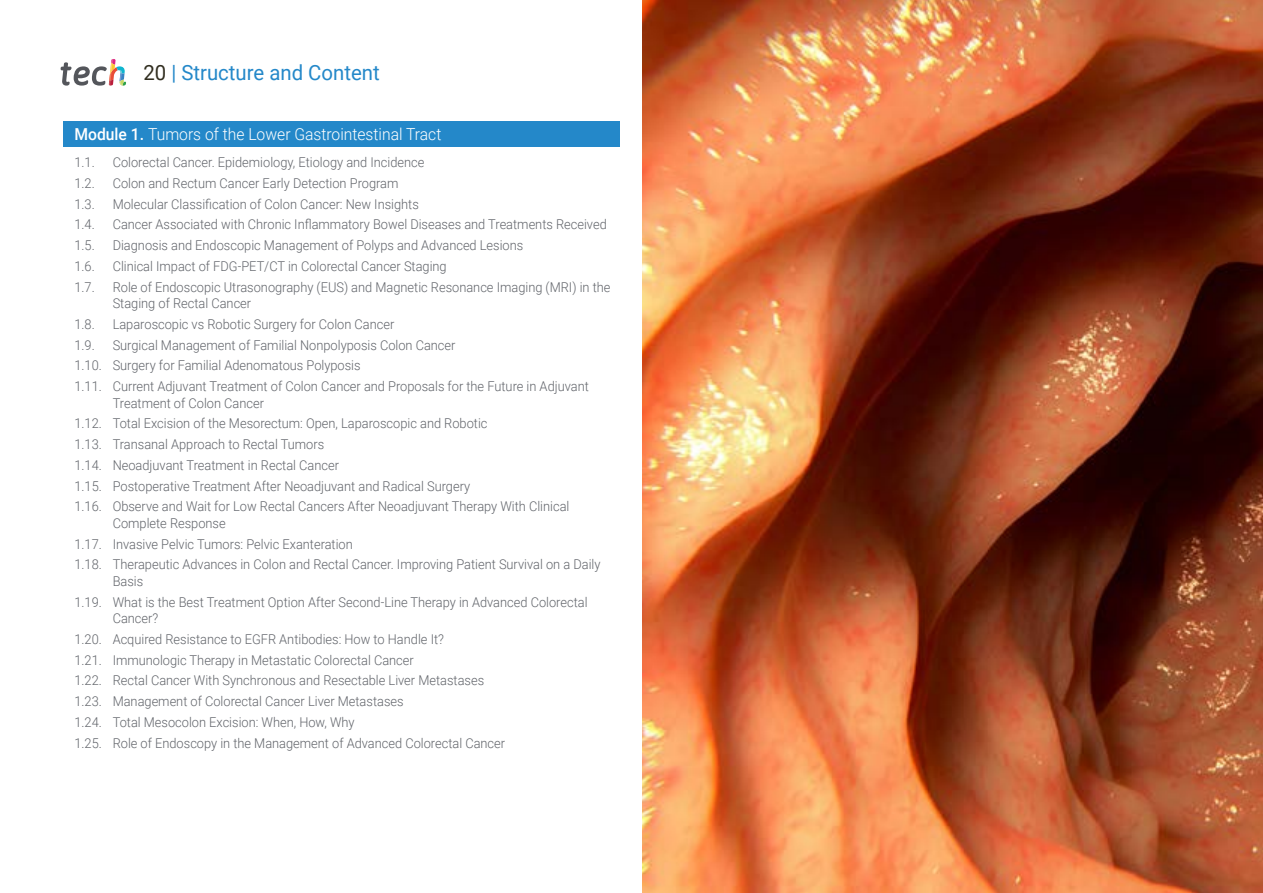
<style>
.page{position:relative;width:1263px;height:893px;background:#fff}
.page>*{position:absolute;margin:0;border:0;box-sizing:border-box;transform-origin:0 0}
.t1{font:21px "Roboto";color:#2488c9}
.t2{font:300 16.5px "Roboto";color:#fff;scale:.95 1}
.t3{font:300 13.5px/20.7px "Roboto";color:#61646a;scale:.95 1}
.s1{color:#312e20}
.s2{font-weight:500}
</style>
<div class="page">
<div style="left:63px;top:121px;width:557px;height:25px;background:#2488c9"></div>
<img style="left:642px;top:0;width:621px;height:893px">
<svg style="left:61px;top:59px;width:65px;height:27px"></svg>
<h1 class="t1" style="left:144px;top:57px;width:238px"><span class="s1">20</span> | Structure and Content</h1>
<p class="t2" style="left:74px;top:123px;width:388px"><span class="s2">Module 1.</span> Tumors of the Lower Gastrointestinal Tract</p>
<p class="t3" style="left:74px;top:151px;width:23px">1.1.</p>
<p class="t3" style="left:113px;top:151px;width:330px">Colorectal Cancer. Epidemiology, Etiology and Incidence</p>
<p class="t3" style="left:74px;top:172px;width:23px">1.2.</p>
<p class="t3" style="left:113px;top:172px;width:302px">Colon and Rectum Cancer Early Detection Program</p>
<p class="t3" style="left:74px;top:193px;width:23px">1.3.</p>
<p class="t3" style="left:113px;top:193px;width:324px">Molecular Classification of Colon Cancer: New Insights</p>
<p class="t3" style="left:74px;top:214px;width:23px">1.4.</p>
<p class="t3" style="left:113px;top:214px;width:522px">Cancer Associated with Chronic Inflammatory Bowel Diseases and Treatments Received</p>
<p class="t3" style="left:74px;top:234px;width:23px">1.5.</p>
<p class="t3" style="left:113px;top:234px;width:434px">Diagnosis and Endoscopic Management of Polyps and Advanced Lesions</p>
<p class="t3" style="left:74px;top:255px;width:23px">1.6.</p>
<p class="t3" style="left:113px;top:255px;width:353px">Clinical Impact of FDG-PET/CT in Colorectal Cancer Staging</p>
<p class="t3" style="left:74px;top:276px;width:23px">1.7.</p>
<p class="t3" style="left:113px;top:278px;width:525px;line-height:16.5px">Role of Endoscopic Utrasonography (EUS) and Magnetic Resonance Imaging (MRI) in the<br>Staging of Rectal Cancer</p>
<p class="t3" style="left:74px;top:313px;width:23px">1.8.</p>
<p class="t3" style="left:113px;top:313px;width:298px">Laparoscopic vs Robotic Surgery for Colon Cancer</p>
<p class="t3" style="left:74px;top:334px;width:23px">1.9.</p>
<p class="t3" style="left:74px;top:334px;width:543px;text-indent:38px">Surgical Management of Familial Nonpolyposis Colon Cancer<br>1.10. Surgery for Familial Adenomatous Polyposis<br>1.11. Current Adjuvant Treatment of Colon Cancer and Proposals for the Future in Adjuvant</p>
<p class="t3" style="left:74px;top:392px;width:523px;text-indent:38px">Treatment of Colon Cancer<br>1.12. Total Excision of the Mesorectum: Open, Laparoscopic and Robotic<br>1.13. Transanal Approach to Rectal Tumors<br>1.14. Neoadjuvant Treatment in Rectal Cancer<br>1.15. Postoperative Treatment After Neoadjuvant and Radical Surgery<br>1.16. Observe and Wait for Low Rectal Cancers After Neoadjuvant Therapy With Clinical</p>
<p class="t3" style="left:74px;top:512px;width:555px;text-indent:38px">Complete Response<br>1.17. Invasive Pelvic Tumors: Pelvic Exanteration<br>1.18. Therapeutic Advances in Colon and Rectal Cancer. Improving Patient Survival on a Daily</p>
<p class="t3" style="left:74px;top:570px;width:542px;text-indent:38px">Basis<br>1.19. What is the Best Treatment Option After Second-Line Therapy in Advanced Colorectal</p>
<p class="t3" style="left:74px;top:607px;width:455px;text-indent:38px">Cancer?<br>1.20. Acquired Resistance to EGFR Antibodies: How to Handle It?<br>1.21. Immunologic Therapy in Metastatic Colorectal Cancer<br>1.22. Rectal Cancer With Synchronous and Resectable Liver Metastases 1.23. Management of Colorectal Cancer Liver Metastases<br>1.24. Total Mesocolon Excision: When, How, Why<br>1.25. Role of Endoscopy in the Management of Advanced Colorectal Cancer</p>
</div>
